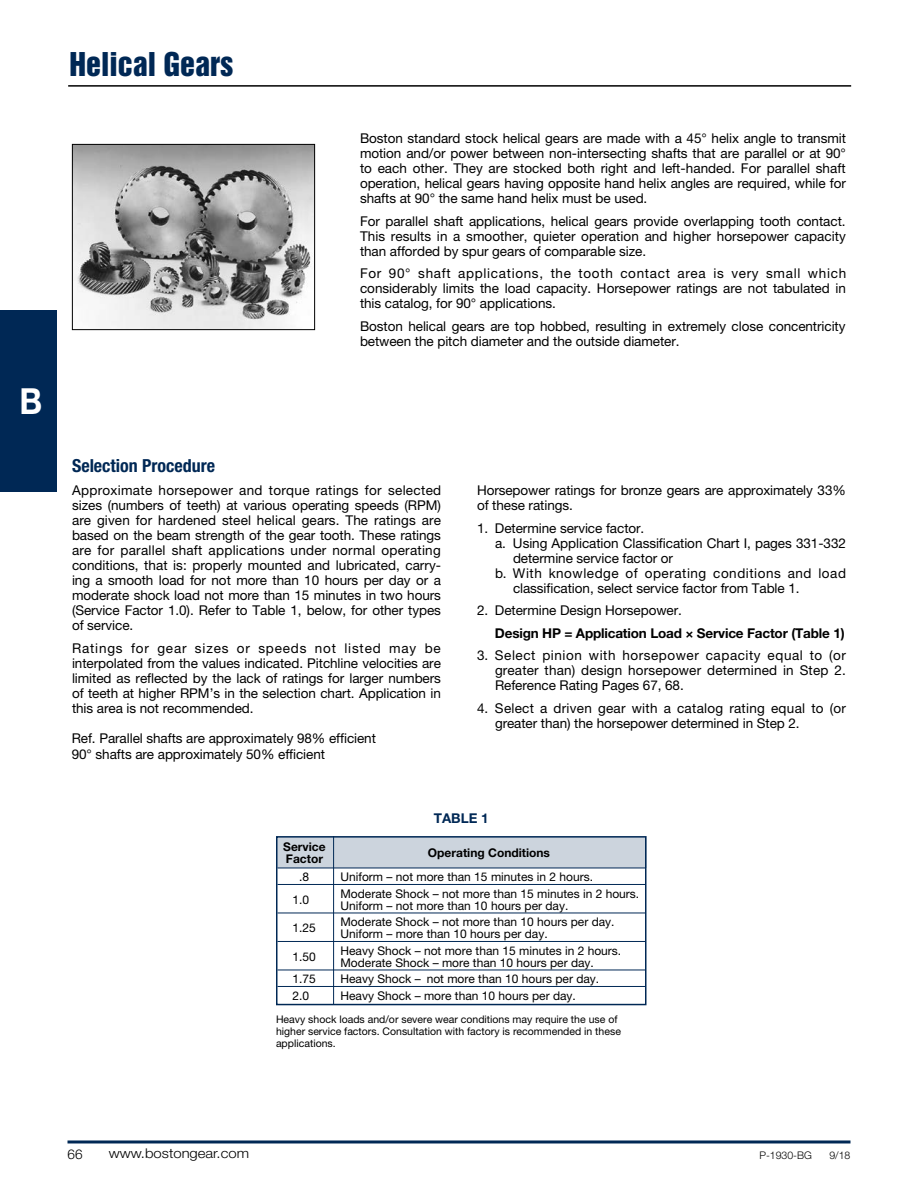
<style>
.page{position:relative;width:918px;height:1188px;background:#fff}
.page>*{position:absolute;margin:0;border:0;box-sizing:border-box;transform-origin:0 0}
.t1{font:700 36px "Helvetica Neue LT Std";color:#fff;scale:.9 1}
.t2{font:30px "Helvetica Inserat LT Std";color:#002855}
.Subhead{font:700 condensed 18px "Helvetica Neue LT Std";color:#002855}
.text{font:13.5px/15px "Helvetica Neue LT Std";letter-spacing:-.005em;color:#000;text-align:justify}
.text-2{font:700 13.5px "Helvetica Neue LT Std";letter-spacing:-.015em;color:#000}
.t3{font:300 13.5px "Helvetica Neue LT Std";color:#000;scale:1.1 1}
.text-3{font:700 13.5px "Helvetica Neue LT Std";letter-spacing:-.005em;color:#002855}
.t4{font:300 13.5px "Helvetica Neue LT Std";color:#000}
.Table_Text{font:12px/12px "Helvetica Neue LT Std";color:#000}
.Table_Head{font:700 12px/12px "Helvetica Neue LT Std";color:#000}
.Notes{font:10.5px/12px "Helvetica Neue LT Std";color:#000}
.t5{font:300 10.5px "Helvetica Neue LT Std";color:#000}
</style>
<div class="page">
<hr style="left:68px;top:85px;width:783px;height:2px;background:#000">
<hr style="left:68px;top:1140px;width:782px;height:3px;background:#002855">
<div style="left:0;top:310px;width:57px;height:182px;background:#002855"></div>
<div style="left:276px;top:836px;width:370px;height:32px;background:#ccd4dd"></div>
<hr style="left:278px;top:868px;width:367px;height:1px;background:#002855">
<hr style="left:278px;top:884px;width:367px;height:1px;background:#002855">
<hr style="left:278px;top:913px;width:367px;height:1px;background:#002855">
<hr style="left:278px;top:941px;width:367px;height:1px;background:#002855">
<hr style="left:278px;top:970px;width:367px;height:1px;background:#002855">
<hr style="left:278px;top:986px;width:367px;height:1px;background:#002855">
<div style="left:276px;top:836px;width:370px;height:169px;border:2px solid #002855"></div>
<hr style="left:333px;top:836px;width:1px;height:168px;background:#002855">
<img style="left:74px;top:146px;width:239px;height:182px">
<div style="left:72px;top:144px;width:243px;height:186px;border:1px solid #000"></div>
<h1 class="t1" style="left:20px;top:379px;width:27px">B</h1>
<p class="t2" style="left:69px;top:46px;width:166px">Helical Gears</p>
<p class="Subhead" style="left:72px;top:455px;width:145px">Selection Procedure</p>
<p class="text" style="left:360px;top:131px;width:488px">Boston standard stock helical gears are made with a 45° helix angle to transmit motion and/or power between non-intersecting shafts that are parallel or at 90° to each other. They are stocked both right and left-handed. For parallel shaft operation, helical gears having opposite hand helix angles are required, while for shafts at 90° the same hand helix must be used.</p>
<p class="text" style="left:360px;top:213px;width:487px">For parallel shaft applications, helical gears provide overlapping tooth contact.<br>This results in a smoother, quieter operation and higher horsepower capacity than afforded by spur gears of comparable size.</p>
<p class="text" style="left:360px;top:266px;width:488px">For 90° shaft applications, the tooth contact area is very small which considerably limits the load capacity. Horsepower ratings are not tabulated in this catalog, for 90° applications.</p>
<p class="text" style="left:360px;top:318px;width:487px">Boston helical gears are top hobbed, resulting in extremely close concentricity between the pitch diameter and the outside diameter.</p>
<p class="text" style="left:72px;top:483px;width:371px">Approximate horsepower and torque ratings for selected sizes (numbers of teeth) at various operating speeds (RPM) are given for hardened steel helical gears. The ratings are based on the beam strength of the gear tooth. These ratings are for parallel shaft applications under normal operating conditions, that is: properly mounted and lubricated, carry&shy;ing a smooth load for not more than 10 hours per day or a moderate shock load not more than 15 minutes in two hours (Service Factor 1.0). Refer to Table 1, below, for other types of service.</p>
<p class="text" style="left:72px;top:640px;width:370px">Ratings for gear sizes or speeds not listed may be interpolated from the values indicated. Pitchline velocities are limited as reflected by the lack of ratings for larger numbers of teeth at higher RPM’s in the selection chart. Application in this area is not recommended.</p>
<p class="text" style="left:72px;top:730px;width:306px">Ref. Parallel shafts are approximately 98% efficient</p>
<p class="text" style="left:72px;top:747px;width:255px">90° shafts are approximately 50% efficient</p>
<p class="text" style="left:477px;top:483px;width:371px">Horsepower ratings for bronze gears are approximately 33% of these ratings.</p>
<p class="text" style="left:477px;top:520px;width:169px">1. Determine service factor.</p>
<p class="text" style="left:513px;top:535px;width:334px;text-indent:-18px">a. Using Application Classification Chart I, pages 331-332 determine service factor or</p>
<p class="text" style="left:513px;top:565px;width:335px;text-indent:-18px">b. With knowledge of operating conditions and load classification, select service factor from Table 1.</p>
<p class="text" style="left:477px;top:603px;width:206px">2. Determine Design Horsepower.</p>
<p class="text-2" style="left:495px;top:625px;width:351px">Design HP = Application Load × Service Factor (Table 1)</p>
<p class="text" style="left:495px;top:648px;width:353px;text-indent:-18px">3. Select pinion with horsepower capacity equal to (or greater than) design horsepower determined in Step 2.<br>Reference Rating Pages 67, 68.</p>
<p class="text" style="left:495px;top:700px;width:353px;text-indent:-18px">4. Select a driven gear with a catalog rating equal to (or greater than) the horsepower determined in Step 2.</p>
<p class="text-3" style="left:434px;top:810px;width:56px">TABLE 1</p>
<p class="Table_Head" style="left:283px;top:841px;width:44px">Service<br>Factor</p>
<p class="Table_Head" style="left:428px;top:847px;width:124px">Operating Conditions</p>
<p class="Table_Text" style="left:299px;top:871px;width:12px">.8</p>
<p class="Table_Text" style="left:340px;top:871px;width:254px">Uniform – not more than 15 minutes in 2 hours.</p>
<p class="Table_Text" style="left:293px;top:893px;width:18px">1.0</p>
<p class="Table_Text" style="left:340px;top:887px;width:300px">Moderate Shock – not more than 15 minutes in 2 hours.<br>Uniform – not more than 10 hours per day.</p>
<p class="Table_Text" style="left:293px;top:922px;width:25px">1.25</p>
<p class="Table_Text" style="left:340px;top:916px;width:276px">Moderate Shock – not more than 10 hours per day.<br>Uniform – more than 10 hours per day.</p>
<p class="Table_Text" style="left:293px;top:950px;width:25px">1.50</p>
<p class="Table_Text" style="left:340px;top:944px;width:282px">Heavy Shock – not more than 15 minutes in 2 hours.<br>Moderate Shock – more than 10 hours per day.</p>
<p class="Table_Text" style="left:293px;top:973px;width:25px">1.75</p>
<p class="Table_Text" style="left:340px;top:973px;width:260px">Heavy Shock – not more than 10 hours per day.</p>
<p class="Table_Text" style="left:293px;top:989px;width:18px">2.0</p>
<p class="Table_Text" style="left:340px;top:989px;width:237px">Heavy Shock – more than 10 hours per day.</p>
<p class="Notes" style="left:276px;top:1013px;width:346px">Heavy shock loads and/or severe wear conditions may require the use of higher service factors. Consultation with factory is recommended in these applications.</p>
<p class="t4" style="left:68px;top:1146px;width:17px">66</p>
<p class="t3" style="left:109px;top:1145px;width:129px">www.bostongear.com</p>
<p class="t5" style="left:759px;top:1149px;width:54px">P-1930-BG</p>
<p class="t5" style="left:829px;top:1149px;width:23px">9/18</p>
</div>
